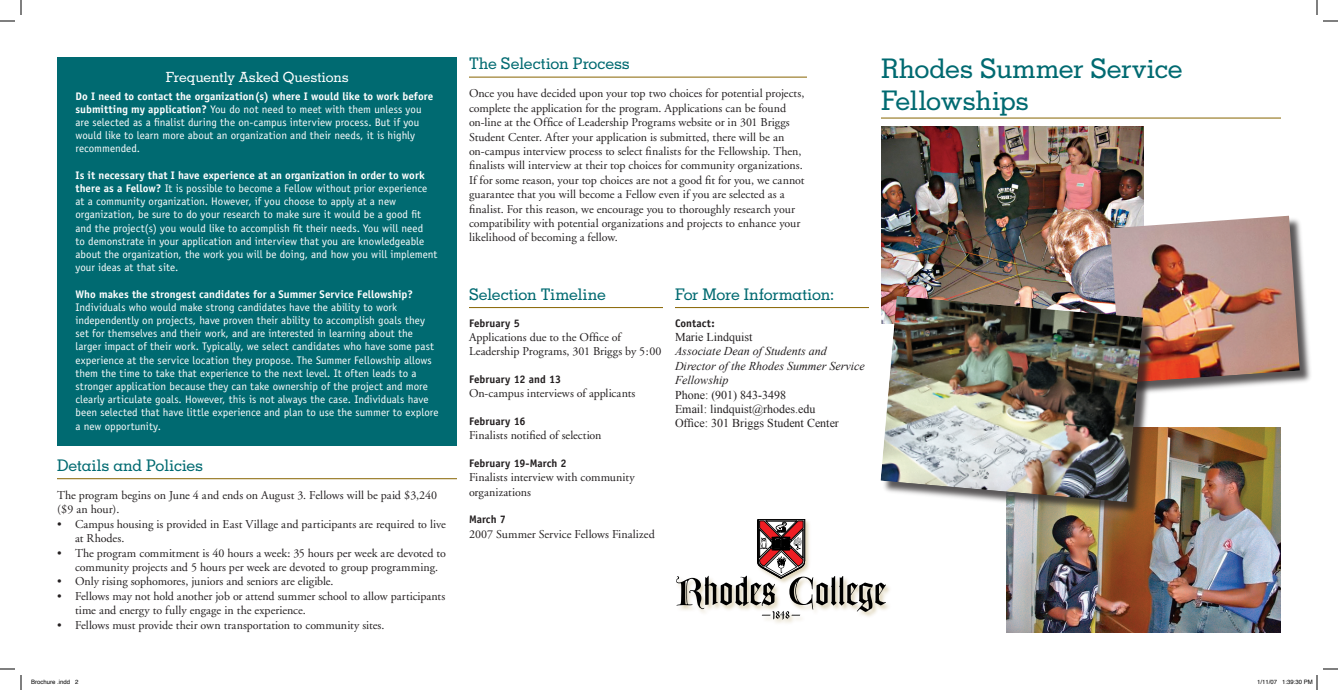
<style>
.page{position:relative;width:1338px;height:690px;background:#fff}
.page>*{position:absolute;margin:0;border:0;box-sizing:border-box;transform-origin:0 0}
.t1{font:500 27px/32.4px "Memphis";letter-spacing:-.02em;color:#006a71}
.t2{font:500 16px "Memphis";letter-spacing:-.02em;color:#006a71}
.t3{font:500 14px "Memphis";letter-spacing:-.015em;color:#fff}
.t4{font:12px/14.4px "Adobe Garamond";color:#231f20}
.t5{font:12px/14.4px "Times New Roman";color:#231f20}
.t6{font:italic 12px/14.4px "Times New Roman";color:#231f20}
.t7{font:11px/13.2px "Officina Sans";color:#fff}
.t8{font:700 11px "Officina Sans";color:#231f20}
.t9{font:700 11px "Officina Sans";letter-spacing:.005em;color:#fff}
.t10{font:6px "Helvetica";color:#000}
.s1{font-weight:700}
</style>
<div class="page">
<div style="left:58px;top:58px;width:399px;height:388px;background:#006a71"></div>
<hr style="left:469px;top:307px;width:194px;height:1px;background:#876400">
<svg style="left:676px;top:519px;width:210px;height:101px"></svg>
<hr style="left:469px;top:77px;width:338px;height:1px;background:#876400">
<hr style="left:675px;top:307px;width:194px;height:1px;background:#876400">
<hr style="left:57px;top:478px;width:400px;height:1px;background:#876400">
<hr style="left:881px;top:118px;width:400px;height:1px;background:#876400">
<img style="left:1006px;top:428px;width:275px;height:205px">
<img style="left:881px;top:127px;width:263px;height:169px">
<div style="left:1111px;top:217px;width:202px;height:179px;background:#231f20;opacity:.75"></div>
<img style="left:1110px;top:216px;width:190px;height:167px">
<div style="left:881px;top:297px;width:275px;height:218px;background:#231f20;opacity:.75"></div>
<img style="left:881px;top:296px;width:262px;height:206px">
<svg style="left:0;top:0;width:22px;height:22px"></svg>
<svg style="left:0;top:668px;width:22px;height:22px"></svg>
<svg style="left:1316px;top:0;width:22px;height:22px"></svg>
<svg style="left:1316px;top:668px;width:22px;height:22px"></svg>
<p class="t3" style="left:166px;top:68px;width:185px">Frequently Asked Questions</p>
<p class="t7" style="left:76px;top:89px;width:359px"><span class="s1">Do I need to contact the organization(s) where I would like to work before submitting my application?</span> You do not need to meet with them unless you are selected as a finalist during the on-campus interview process. But if you would like to learn more about an organization and their needs, it is highly recommended.</p>
<p class="t7" style="left:76px;top:168px;width:364px"><span class="s1">Is it necessary that I have experience at an organization in order to work there as a Fellow?</span> It is possible to become a Fellow without prior experience at a community organization. However, if you choose to apply at a new organization, be sure to do your research to make sure it would be a good fit and the project(s) you would like to accomplish fit their needs. You will need<br>to demonstrate in your application and interview that you are knowledgeable about the organization, the work you will be doing, and how you will implement your ideas at that site.</p>
<p class="t9" style="left:76px;top:287px;width:339px">Who makes the strongest candidates for a Summer Service Fellowship?</p>
<p class="t7" style="left:76px;top:300px;width:364px">Individuals who would make strong candidates have the ability to work independently on projects, have proven their ability to accomplish goals they set for themselves and their work, and are interested in learning about the larger impact of their work. Typically, we select candidates who have some past experience at the service location they propose. The Summer Fellowship allows them the time to take that experience to the next level. It often leads to a stronger application because they can take ownership of the project and more clearly articulate goals. However, this is not always the case. Individuals have been selected that have little experience and plan to use the summer to explore a new opportunity.</p>
<h2 class="t2" style="left:57px;top:455px;width:148px">Details and Policies</h2>
<p class="t4" style="left:57px;top:488px;width:382px">The program begins on June 4 and ends on August 3. Fellows will be paid $3,240 ($9 an hour).</p>
<p class="t4" style="left:75px;top:517px;width:372px;text-indent:-18px">• Campus housing is provided in East Village and participants are required to live at Rhodes.</p>
<p class="t4" style="left:75px;top:546px;width:372px;text-indent:-18px">• The program commitment is 40 hours a week: 35 hours per week are devoted to community projects and 5 hours per week are devoted to group programming.</p>
<p class="t4" style="left:57px;top:575px;width:278px">• Only rising sophomores, juniors and seniors are eligible.</p>
<p class="t4" style="left:75px;top:589px;width:372px;text-indent:-18px">• Fellows may not hold another job or attend summer school to allow participants time and energy to fully engage in the experience.</p>
<p class="t4" style="left:57px;top:618px;width:329px">• Fellows must provide their own transportation to community sites.</p>
<h2 class="t2" style="left:469px;top:54px;width:162px">The Selection Process</h2>
<p class="t4" style="left:469px;top:87px;width:337px">Once you have decided upon your top two choices for potential projects, complete the application for the program. Applications can be found on-line at the Office of Leadership Programs website or in 301 Briggs Student Center. After your application is submitted, there will be an on-campus interview process to select finalists for the Fellowship. Then, finalists will interview at their top choices for community organizations.<br>If for some reason, your top choices are not a good fit for you, we cannot guarantee that you will become a Fellow even if you are selected as a finalist. For this reason, we encourage you to thoroughly research your compatibility with potential organizations and projects to enhance your likelihood of becoming a fellow.</p>
<h1 class="t1" style="left:881px;top:52px;width:303px">Rhodes Summer Service<br>Fellowships</h1>
<h2 class="t2" style="left:469px;top:284px;width:139px">Selection Timeline</h2>
<p class="t8" style="left:469px;top:316px;width:52px">February 5</p>
<p class="t4" style="left:469px;top:330px;width:194px">Applications due to the Office of<br>Leadership Programs, 301 Briggs by 5:00</p>
<p class="t8" style="left:469px;top:372px;width:94px">February 12 and 13</p>
<p class="t4" style="left:469px;top:387px;width:168px">On-campus interviews of applicants</p>
<p class="t8" style="left:469px;top:414px;width:58px">February 16</p>
<p class="t4" style="left:469px;top:429px;width:134px">Finalists notified of selection</p>
<p class="t8" style="left:469px;top:456px;width:99px">February 19-March 2</p>
<p class="t4" style="left:469px;top:471px;width:167px">Finalists interview with community organizations</p>
<p class="t8" style="left:469px;top:513px;width:38px">March 7</p>
<p class="t4" style="left:469px;top:527px;width:187px">2007 Summer Service Fellows Finalized</p>
<h2 class="t2" style="left:675px;top:284px;width:161px">For More Information:</h2>
<p class="t8" style="left:675px;top:316px;width:41px">Contact:</p>
<p class="t5" style="left:675px;top:330px;width:79px">Marie Lindquist</p>
<p class="t6" style="left:675px;top:344px;width:191px">Associate Dean of Students and<br>Director of the Rhodes Summer Service<br>Fellowship</p>
<p class="t5" style="left:675px;top:387px;width:165px">Phone: (901) 843-3498<br>Email: lindquist@rhodes.edu<br>Office: 301 Briggs Student Center</p>
<p class="t10" style="left:31px;top:677px;width:49px">Brochure .indd 2</p>
<p class="t10" style="left:1257px;top:677px;width:57px">1/11/07 1:39:30 PM</p>
</div>
